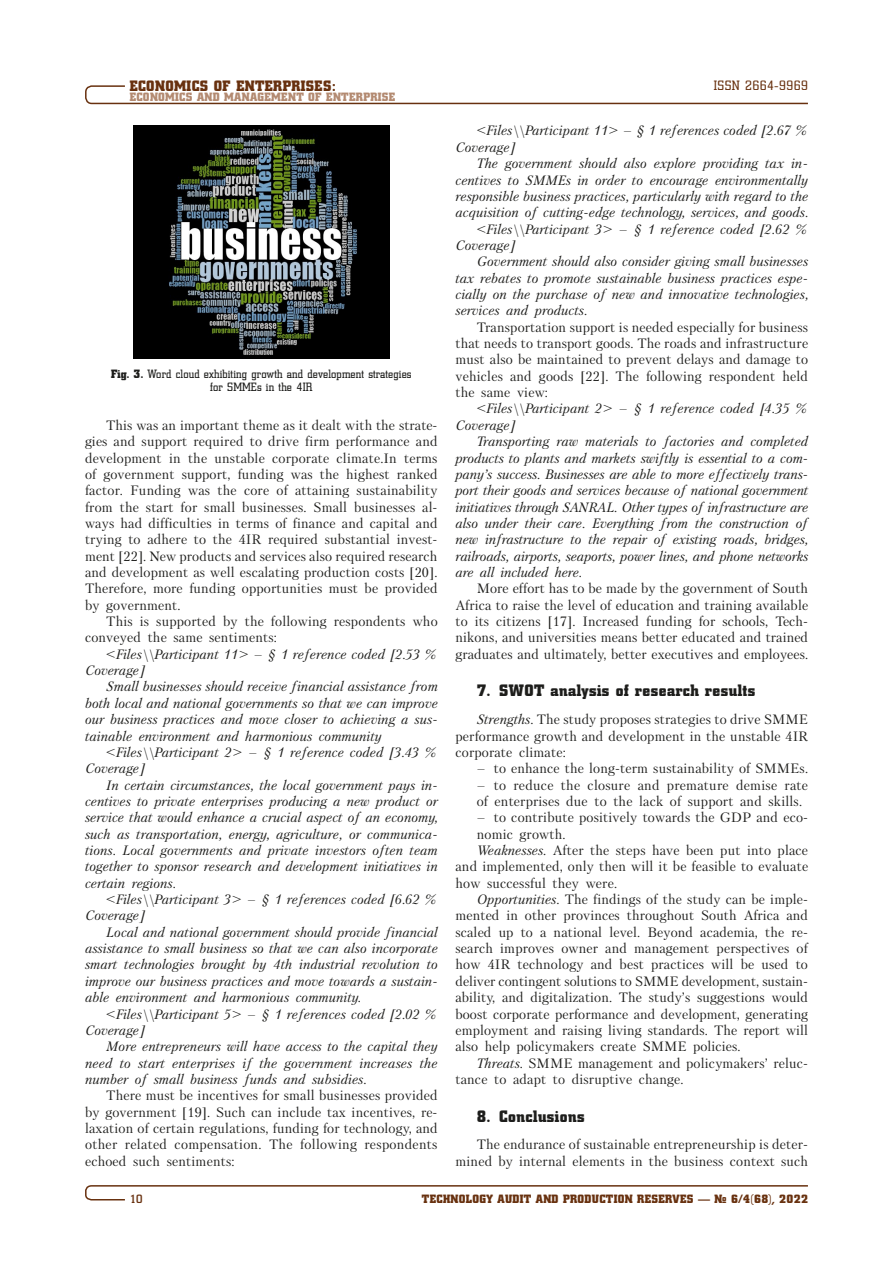
<style>
.page{position:relative;width:893px;height:1276px;background:#fff}
.page>*{position:absolute;margin:0;border:0;box-sizing:border-box;transform-origin:0 0}
.Заголовок_2{font:16.5px "Coliseum Black C";letter-spacing:.025em;color:#1d1d1b}
.t1{font:15px "Coliseum Black C";letter-spacing:.025em;color:#68310f}
.Отсуп_англ{font:13.5px/16.4px "Petersburg C";letter-spacing:.01em;color:#1d1d1b;text-align:justify}
.Отсуп_англ-2{font:italic 13.5px/16.4px "Petersburg C";letter-spacing:.01em;color:#1d1d1b}
.Отступ_5_список_англ{font:13.5px/16.4px "Petersburg C";letter-spacing:.01em;color:#1d1d1b}
.t2{font:13.5px "Coliseum C";letter-spacing:.03em;color:#68310f}
.Подпись_рисунка{font:12px/13.5px "Coliseum C";letter-spacing:.015em;color:#1d1d1b;text-align:center}
.t3{font:12px "Coliseum Black C";letter-spacing:.025em;color:#68310f}
.t4{font:12px "Coliseum Black C";letter-spacing:.025em;color:#b38a71}
.t5{font:700 12px "Coliseum C";color:#68310f}
.s1{font-family:"Coliseum Black C"}
.s2{font-style:italic}
</style>
<div class="page">
<svg style="left:85px;top:85px;width:723px;height:20px"></svg>
<svg style="left:85px;top:1185px;width:723px;height:16px"></svg>
<img style="left:133px;top:125px;width:256px;height:233px">
<p class="t1" style="left:130px;top:77px;width:207px">ECONOMICS OF ENTERPRISES:</p>
<p class="t4" style="left:130px;top:90px;width:267px">ECONOMICS AND MANAGEMENT OF ENTERPRISE</p>
<p class="Подпись_рисунка" style="left:111px;top:366px;width:302px"><span class="s1">Fig. 3.</span> Word cloud exhibiting growth and development strategies for SMMEs in the 4IR</p>
<p class="Отсуп_англ" style="left:85px;top:417px;width:354px;text-indent:21px">This was an important theme as it dealt with the strate&shy;gies and support required to drive firm performance and development in the unstable corporate climate.In terms of government support, funding was the highest ranked factor. Funding was the core of attaining sustainability from the start for small businesses. Small businesses al&shy;ways had difficulties in terms of finance and capital and trying to adhere to the 4IR required substantial invest&shy;ment [22]. New products and services also required research and development as well escalating production costs [20].<br>Therefore, more funding opportunities must be provided by government.</p>
<p class="Отсуп_англ" style="left:85px;top:613px;width:354px;text-indent:21px">This is supported by the following respondents who conveyed the same sentiments:</p>
<p class="Отсуп_англ-2" style="left:85px;top:646px;width:354px;text-indent:21px">&lt;Files\\Participant 11&gt; – § 1 reference coded [2.53 %<br>Coverage]</p>
<p class="Отсуп_англ-2" style="left:85px;top:678px;width:354px;text-align:justify;text-indent:21px">Small businesses should receive financial assistance from both local and national governments so that we can improve our business practices and move closer to achieving a sus&shy;tainable environment and harmonious community</p>
<p class="Отсуп_англ-2" style="left:85px;top:744px;width:354px;text-indent:21px">&lt;Files\\Participant 2&gt; – § 1 reference coded [3.43 %<br>Coverage]</p>
<p class="Отсуп_англ-2" style="left:85px;top:776px;width:354px;text-align:justify;text-indent:21px">In certain circumstances, the local government pays in&shy;centives to private enterprises producing a new product or service that would enhance a crucial aspect of an economy, such as transportation, energy, agriculture, or communica&shy;tions. Local governments and private investors often team together to sponsor research and development initiatives in certain regions.</p>
<p class="Отсуп_англ-2" style="left:85px;top:891px;width:354px;text-indent:21px">&lt;Files\\Participant 3&gt; – § 1 references coded [6.62 %<br>Coverage]</p>
<p class="Отсуп_англ-2" style="left:85px;top:924px;width:354px;text-align:justify;text-indent:21px">Local and national government should provide financial assistance to small business so that we can also incorporate smart technologies brought by 4th industrial revolution to improve our business practices and move towards a sustain&shy;able environment and harmonious community.</p>
<p class="Отсуп_англ-2" style="left:85px;top:1005px;width:354px;text-indent:21px">&lt;Files\\Participant 5&gt; – § 1 references coded [2.02 %<br>Coverage]</p>
<p class="Отсуп_англ-2" style="left:85px;top:1038px;width:354px;text-align:justify;text-indent:21px">More entrepreneurs will have access to the capital they need to start enterprises if the government increases the number of small business funds and subsidies.</p>
<p class="Отсуп_англ" style="left:85px;top:1087px;width:354px;text-indent:21px">There must be incentives for small businesses provided by government [19]. Such can include tax incentives, re&shy;laxation of certain regulations, funding for technology, and other related compensation. The following respondents echoed such sentiments:</p>
<p class="t2" style="left:714px;top:78px;width:96px">ISSN 2664-9969</p>
<p class="Отсуп_англ-2" style="left:455px;top:122px;width:354px;text-indent:21px">&lt;Files\\Participant 11&gt; – § 1 references coded [2.67 %<br>Coverage]</p>
<p class="Отсуп_англ-2" style="left:455px;top:155px;width:354px;text-align:justify;text-indent:21px">The government should also explore providing tax in&shy;centives to SMMEs in order to encourage environmentally responsible business practices, particularly with regard to the acquisition of cutting-edge technology, services, and goods.</p>
<p class="Отсуп_англ-2" style="left:455px;top:221px;width:354px;text-indent:21px">&lt;Files\\Participant 3&gt; – § 1 reference coded [2.62 %<br>Coverage]</p>
<p class="Отсуп_англ-2" style="left:455px;top:253px;width:354px;text-align:justify;text-indent:21px">Government should also consider giving small businesses tax rebates to promote sustainable business practices espe&shy;cially on the purchase of new and innovative technologies, services and products.</p>
<p class="Отсуп_англ" style="left:455px;top:319px;width:354px;text-indent:21px">Transportation support is needed especially for business that needs to transport goods. The roads and infrastructure must also be maintained to prevent delays and damage to vehicles and goods [22]. The following respondent held the same view:</p>
<p class="Отсуп_англ-2" style="left:455px;top:400px;width:354px;text-indent:21px">&lt;Files\\Participant 2&gt; – § 1 reference coded [4.35 %<br>Coverage]</p>
<p class="Отсуп_англ-2" style="left:455px;top:433px;width:354px;text-align:justify;text-indent:21px">Transporting raw materials to factories and completed products to plants and markets swiftly is essential to a com&shy;pany’s success. Businesses are able to more effectively trans&shy;port their goods and services because of national government initiatives through SANRAL. Other types of infrastructure are also under their care. Everything from the construction of new infrastructure to the repair of existing roads, bridges, railroads, airports, seaports, power lines, and phone networks are all included here.</p>
<p class="Отсуп_англ" style="left:455px;top:580px;width:354px;text-indent:21px">More effort has to be made by the government of South Africa to raise the level of education and training available to its citizens [17]. Increased funding for schools, Tech&shy;nikons, and universities means better educated and trained graduates and ultimately, better executives and employees.</p>
<p class="Заголовок_2" style="left:477px;top:681px;width:280px">7. SWOT analysis of research results</p>
<p class="Отсуп_англ" style="left:455px;top:711px;width:354px;text-indent:21px"><span class="s2">Strengths.</span> The study proposes strategies to drive SMME performance growth and development in the unstable 4IR corporate climate:</p>
<p class="Отступ_5_список_англ" style="left:477px;top:760px;width:333px">– to enhance the long-term sustainability of SMMEs.</p>
<p class="Отступ_5_список_англ" style="left:477px;top:776px;width:333px">– to reduce the closure and premature demise rate of enterprises due to the lack of support and skills.</p>
<p class="Отступ_5_список_англ" style="left:477px;top:809px;width:333px">– to contribute positively towards the GDP and eco&shy;nomic growth.</p>
<p class="Отсуп_англ" style="left:455px;top:842px;width:354px;text-indent:21px"><span class="s2">Weaknesses.</span> After the steps have been put into place and implemented, only then will it be feasible to evaluate how successful they were.</p>
<p class="Отсуп_англ" style="left:455px;top:891px;width:354px;text-indent:21px"><span class="s2">Opportunities.</span> The findings of the study can be imple&shy;mented in other provinces throughout South Africa and scaled up to a national level. Beyond academia, the re&shy;search improves owner and management perspectives of how 4IR technology and best practices will be used to deliver contingent solutions to SMME development, sustain&shy;ability, and digitalization. The study’s suggestions would boost corporate performance and development, generating employment and raising living standards. The report will also help policymakers create SMME policies.</p>
<p class="Отсуп_англ" style="left:455px;top:1054px;width:354px;text-indent:21px"><span class="s2">Threats.</span> SMME management and policymakers’ reluc&shy;tance to adapt to disruptive change.</p>
<p class="Заголовок_2" style="left:477px;top:1106px;width:109px">8. Conclusions</p>
<p class="Отсуп_англ" style="left:455px;top:1136px;width:354px;text-align:right">The endurance of sustainable entrepreneurship is deter&shy;mined by internal elements in the business context such</p>
<p class="t5" style="left:130px;top:1191px;width:14px">10</p>
<p class="t3" style="left:422px;top:1191px;width:387px">TECHNOLOGY AUDIT AND PRODUCTION RESERVES — № 6/4(68), 2022</p>
</div>
